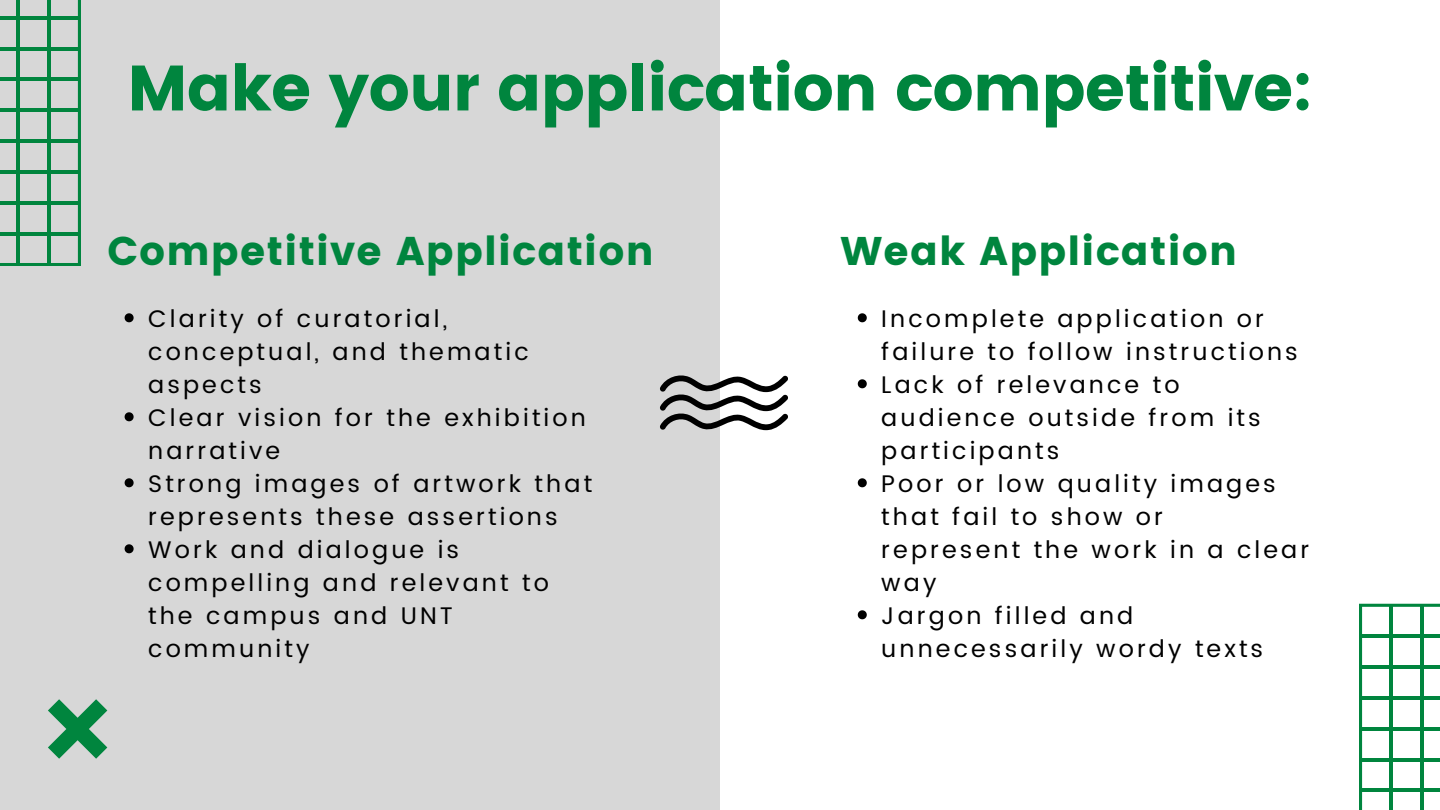
<style>
.page{position:relative;width:1440px;height:810px;background:#fff}
.page>*{position:absolute;margin:0;border:0;box-sizing:border-box;transform-origin:0 0}
.t1{font:64px "Poppins";letter-spacing:-.015em;color:#00853e}
.t2{font:40px "Poppins";letter-spacing:.03em;color:#00853e}
.t3{font:24px/33px "Poppins";letter-spacing:.13em;color:#000}
</style>
<div class="page">
<svg style="left:1359px;top:604px;width:81px;height:206px"></svg>
<div style="left:0;top:0;width:720px;height:810px;background:#d7d7d7"></div>
<svg style="left:48px;top:699px;width:59px;height:60px"></svg>
<svg style="left:125px;top:313px;width:9px;height:9px"></svg>
<svg style="left:125px;top:412px;width:9px;height:9px"></svg>
<svg style="left:125px;top:478px;width:9px;height:9px"></svg>
<svg style="left:125px;top:544px;width:9px;height:9px"></svg>
<svg style="left:858px;top:313px;width:9px;height:9px"></svg>
<svg style="left:858px;top:379px;width:9px;height:9px"></svg>
<svg style="left:858px;top:478px;width:9px;height:9px"></svg>
<svg style="left:858px;top:610px;width:9px;height:9px"></svg>
<svg style="left:0;top:0;width:81px;height:266px"></svg>
<svg style="left:660px;top:375px;width:128px;height:55px"></svg>
<p class="t1" style="left:127px;top:51px;width:1187px">Make your application competitive:</p>
<p class="t2" style="left:107px;top:228px;width:548px">Competitive Application</p>
<h2 class="t3" style="left:148px;top:302px;width:382px">Clarity of curatorial, conceptual, and thematic aspects</h2>
<p class="t3" style="left:148px;top:401px;width:439px">Clear vision for the exhibition narrative</p>
<p class="t3" style="left:148px;top:467px;width:446px">Strong images of artwork that represents these assertions</p>
<p class="t3" style="left:148px;top:533px;width:402px">Work and dialogue is compelling and relevant to the campus and UNT community</p>
<p class="t2" style="left:841px;top:228px;width:398px">Weak Application</p>
<p class="t3" style="left:881px;top:302px;width:418px">Incomplete application or failure to follow instructions</p>
<h1 class="t3" style="left:881px;top:368px;width:381px">Lack of relevance to audience outside from its participants</h1>
<h2 class="t3" style="left:881px;top:467px;width:429px">Poor or low quality images that fail to show or<br>represent the work in a clear way</h2>
<p class="t3" style="left:881px;top:599px;width:383px">Jargon filled and unnecessarily wordy texts</p>
</div>
